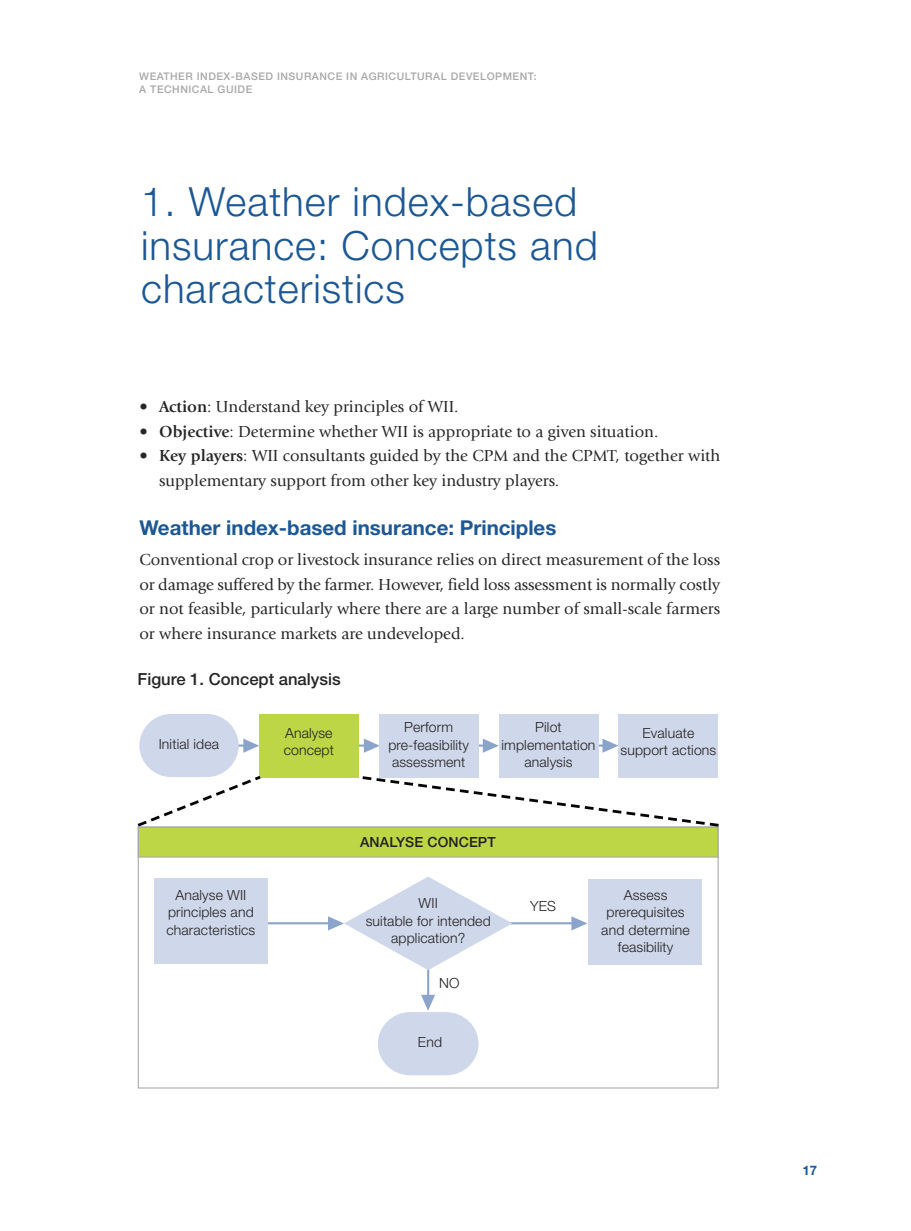
<style>
.page{position:relative;width:911px;height:1231px;background:#fff}
.page>*{position:absolute;margin:0;border:0;box-sizing:border-box;transform-origin:0 0}
.t1{font:300 40.25px/43.8px "Helvetica Neue";letter-spacing:.025em;color:#1d5895}
.t2{font:700 20.47px "Helvetica Neue";color:#1d5895}
.t3{font:16.62px/24.5px "Giovanni";color:#272627}
.t4{font:500 16.62px "Helvetica Neue";color:#272627}
.t5{font:300 14px/17.5px "Helvetica Neue";letter-spacing:.01em;color:#231f20;text-align:center}
.t6{font:500 14px "Helvetica Neue";letter-spacing:.01em;color:#231f20}
.t7{font:700 13.12px "Helvetica Neue";color:#1d5895}
.t8{font:500 10.5px/12.6px "Helvetica Neue";letter-spacing:.05em;color:#a9a8a9}
.s1{font-weight:700}
</style>
<div class="page">
<svg style="left:243px;top:738px;width:16px;height:14px"></svg>
<hr style="left:175px;top:744px;width:78px;height:2px;background:#8ba4cc">
<svg style="left:364px;top:738px;width:15px;height:14px"></svg>
<hr style="left:296px;top:744px;width:78px;height:2px;background:#8ba4cc">
<hr style="left:239px;top:922px;width:99px;height:2px;background:#8ba4cc">
<svg style="left:571px;top:916px;width:16px;height:14px"></svg>
<hr style="left:482px;top:922px;width:99px;height:2px;background:#8ba4cc">
<hr style="left:427px;top:906px;width:2px;height:98px;background:#8ba4cc">
<svg style="left:482px;top:738px;width:16px;height:14px"></svg>
<hr style="left:415px;top:744px;width:77px;height:2px;background:#8ba4cc">
<svg style="left:602px;top:738px;width:16px;height:14px"></svg>
<hr style="left:534px;top:744px;width:78px;height:2px;background:#8ba4cc">
<div style="left:138px;top:827px;width:579px;height:30px;background:#bcd646"></div>
<div style="left:138px;top:826px;width:580px;height:31px;border:1px solid #a8a9ad"></div>
<div style="left:139px;top:713px;width:99px;height:64px;background:#ced8ea;border-radius:32px"></div>
<svg style="left:378px;top:994px;width:100px;height:81px"></svg>
<div style="left:259px;top:713px;width:99px;height:64px;background:#bcd646"></div>
<svg style="left:328px;top:877px;width:184px;height:93px"></svg>
<div style="left:154px;top:878px;width:113px;height:86px;background:#ced8ea"></div>
<div style="left:588px;top:879px;width:114px;height:85px;background:#ced8ea"></div>
<div style="left:499px;top:713px;width:99px;height:64px;background:#ced8ea"></div>
<div style="left:379px;top:713px;width:99px;height:64px;background:#ced8ea"></div>
<div style="left:618px;top:713px;width:100px;height:64px;background:#ced8ea"></div>
<svg style="left:138px;top:773px;width:126px;height:55px"></svg>
<svg style="left:356px;top:774px;width:362px;height:54px"></svg>
<p class="t8" style="left:139px;top:71px;width:399px">WEATHER INDEX-BASED INSURANCE IN AGRICULTURAL DEVELOPMENT:<br>A TECHNICAL GUIDE</p>
<h1 class="t1" style="left:141px;top:183px;width:458px">1. Weather index-based insurance: Concepts and characteristics</h1>
<p class="t3" style="left:139px;top:396px;width:320px">• <span class="s1">Action</span>: Understand key principles of WII.</p>
<p class="t3" style="left:139px;top:420px;width:520px">• <span class="s1">Objective</span>: Determine whether WII is appropriate to a given situation.</p>
<p class="t3" style="left:159px;top:445px;width:562px;text-indent:-20px">• <span class="s1">Key players</span>: WII consultants guided by the CPM and the CPMT, together with supplementary support from other key industry players.</p>
<p class="t2" style="left:139px;top:520px;width:418px">Weather index-based insurance: Principles</p>
<p class="t3" style="left:139px;top:549px;width:582px;text-align:justify">Conventional crop or livestock insurance relies on direct measurement of the loss or damage suffered by the farmer. However, field loss assessment is normally costly or not feasible, particularly where there are a large number of small-scale farmers or where insurance markets are undeveloped.</p>
<p class="t4" style="left:137px;top:673px;width:205px">Figure 1. Concept analysis</p>
<p class="t5" style="left:159px;top:736px;width:62px">Initial idea</p>
<p class="t5" style="left:284px;top:725px;width:52px;text-align:left">Analyse concept</p>
<p class="t5" style="left:388px;top:719px;width:82px">Perform pre-feasibility assessment</p>
<p class="t5" style="left:620px;top:725px;width:97px">Evaluate support actions</p>
<p class="t5" style="left:501px;top:719px;width:95px">Pilot implementation analysis</p>
<p class="t6" style="left:360px;top:837px;width:137px">ANALYSE CONCEPT</p>
<p class="t5" style="left:166px;top:887px;width:90px">Analyse WII principles and characteristics</p>
<p class="t5" style="left:601px;top:887px;width:90px">Assess prerequisites and determine feasibility</p>
<p class="t5" style="left:365px;top:895px;width:126px">WII<br>suitable for intended application?</p>
<p class="t5" style="left:530px;top:898px;width:27px">YES</p>
<p class="t5" style="left:439px;top:975px;width:22px">NO</p>
<p class="t5" style="left:418px;top:1034px;width:26px">End</p>
<p class="t7" style="left:802px;top:1164px;width:16px">17</p>
</div>
